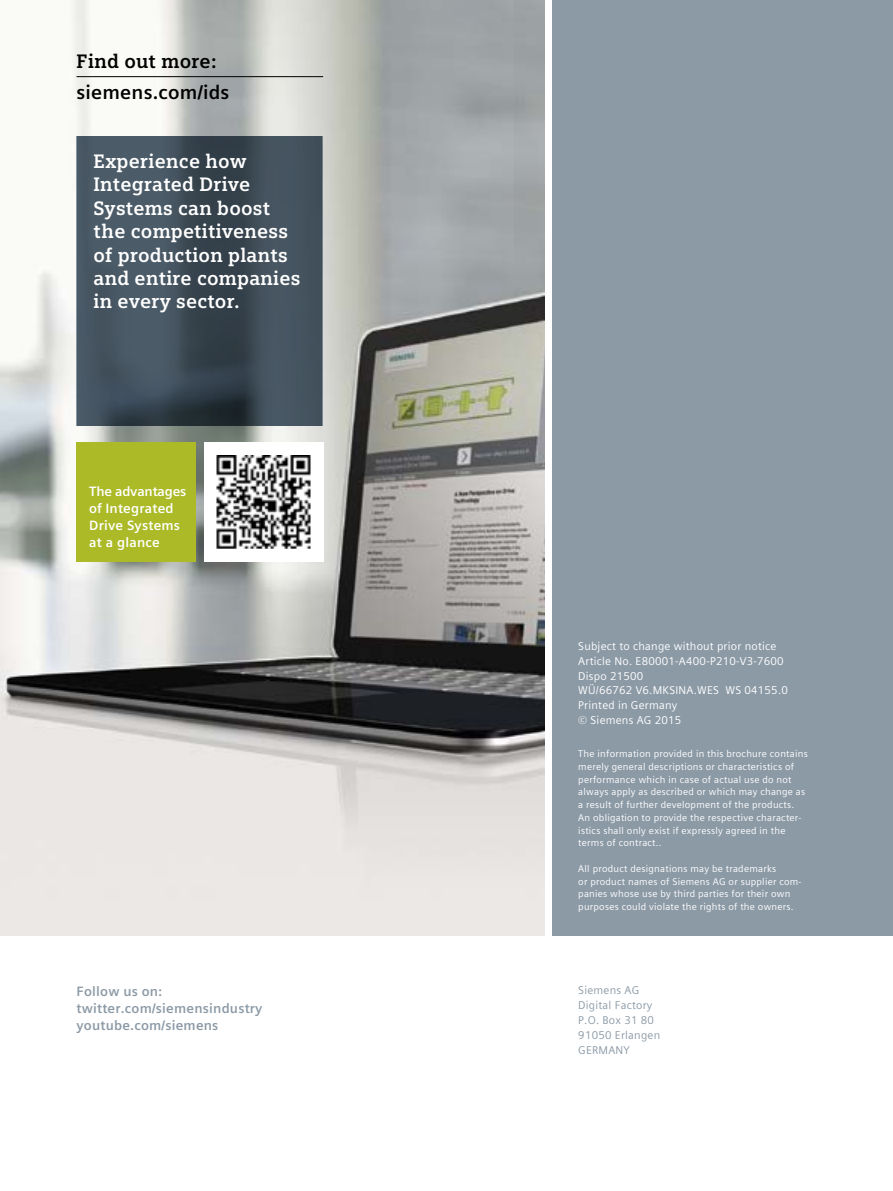
<style>
.page{position:relative;width:893px;height:1191px;background:#fff}
.page>*{position:absolute;margin:0;border:0;box-sizing:border-box;transform-origin:0 0}
.t1{font:700 19.5px/23.4px "Siemens Slab";letter-spacing:.01em;color:#fff}
.t2{font:700 19.5px "Siemens Sans Global";letter-spacing:.01em;color:#000}
.t3{font:700 19.5px "Siemens Slab";letter-spacing:.01em;color:#000}
.t4{font:700 13.5px/17px "Siemens Sans Global";letter-spacing:.015em;color:#8c9aa6}
.t5{font:700 13.5px/17px "Siemens Sans Global";letter-spacing:.015em;color:#fff}
.t6{font:11.25px/14.9px "Siemens Sans Global";letter-spacing:.02em;color:#fff}
.t7{font:11.25px/14.9px "Siemens Sans Global";letter-spacing:.02em;color:#8c9aa6}
.t8{font:9.75px/12.8px "Siemens Sans Global";letter-spacing:.025em;color:#fff}
</style>
<div class="page">
<img style="left:0;top:0;width:544px;height:935px">
<svg style="left:77px;top:136px;width:245px;height:289px;background:#404e59"></svg>
<hr style="left:77px;top:76px;width:246px;height:1px;background:#000">
<div style="left:553px;top:0;width:340px;height:935px;background:#8c9aa6"></div>
<div style="left:204px;top:442px;width:119px;height:119px;background:#fff"></div>
<img style="left:217px;top:455px;width:93px;height:94px">
<div style="left:77px;top:442px;width:119px;height:119px;background:#abba26"></div>
<h1 class="t3" style="left:77px;top:50px;width:141px">Find out more:</h1>
<h1 class="t2" style="left:77px;top:78px;width:154px">siemens.com/ids</h1>
<h1 class="t1" style="left:94px;top:149px;width:209px">Experience how<br>Integrated Drive<br>Systems can boost the competitiveness of production plants and entire companies in every sector.</h1>
<h2 class="t5" style="left:89px;top:482px;width:98px">The advantages of Integrated<br>Drive Systems at a glance</h2>
<h2 class="t4" style="left:77px;top:982px;width:187px">Follow us on: twitter.com/siemensindustry youtube.com/siemens</h2>
<p class="t6" style="left:578px;top:638px;width:211px">Subject to change without prior notice<br>Article No. E80001-A400-P210-V3-7600<br>Dispo 21500<br>WÜ/66762 V6.MKSINA.WES WS 04155.0<br>Printed in Germany<br>© Siemens AG 2015</p>
<p class="t8" style="left:578px;top:747px;width:231px">The information provided in this brochure contains merely general descriptions or characteristics of performance which in case of actual use do not always apply as described or which may change as a result of further development of the products.<br>An obligation to provide the respective character&shy;istics shall only exist if expressly agreed in the terms of contract..</p>
<p class="t8" style="left:578px;top:862px;width:225px">All product designations may be trademarks<br>or product names of Siemens AG or supplier com&shy;panies whose use by third parties for their own purposes could violate the rights of the owners.</p>
<p class="t7" style="left:578px;top:983px;width:83px">Siemens AG<br>Digital Factory<br>P.O. Box 31 80<br>91050 Erlangen<br>GERMANY</p>
</div>
